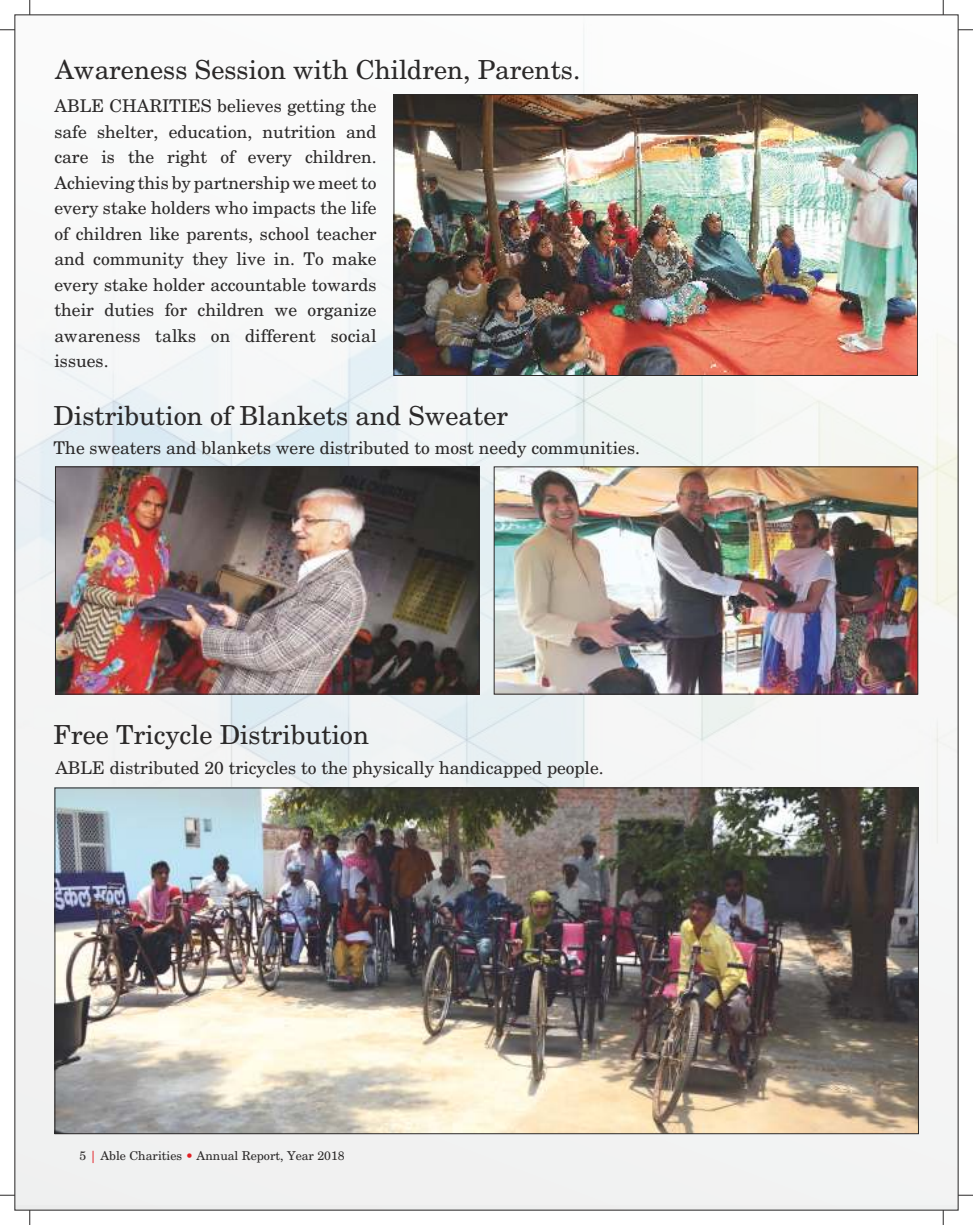
<style>
.page{position:relative;width:973px;height:1225px;background:#fff}
.page>*{position:absolute;margin:0;border:0;box-sizing:border-box;transform-origin:0 0}
.t1{font:26.25px "New Century Schlbk";color:#2b2929}
.t2{font:17.5px/25.6px "New Century Schlbk";color:#2b2929;text-align:justify}
.t3{font:12.25px "New Century Schlbk";color:#2b2929}
.s1{color:#e31f24}
</style>
<div class="page">
<img style="left:16px;top:28px;width:941px;height:1177px">
<svg style="left:958px;top:29px;width:15px;height:1px"></svg>
<svg style="left:943px;top:0;width:1px;height:15px"></svg>
<svg style="left:29px;top:0;width:1px;height:15px"></svg>
<svg style="left:0;top:29px;width:15px;height:1px"></svg>
<svg style="left:0;top:1195px;width:15px;height:1px"></svg>
<svg style="left:958px;top:1195px;width:15px;height:1px"></svg>
<svg style="left:29px;top:1210px;width:1px;height:15px"></svg>
<svg style="left:943px;top:1210px;width:1px;height:15px"></svg>
<img style="left:395px;top:96px;width:521px;height:278px">
<div style="left:393px;top:94px;width:525px;height:282px;border:1px solid #2b2929"></div>
<img style="left:57px;top:468px;width:421px;height:225px">
<div style="left:55px;top:466px;width:425px;height:229px;border:1px solid #2b2929"></div>
<img style="left:496px;top:468px;width:420px;height:225px">
<div style="left:494px;top:466px;width:424px;height:229px;border:1px solid #2b2929"></div>
<img style="left:56px;top:789px;width:861px;height:343px">
<h1 class="t1" style="left:55px;top:60px;width:527px">Awareness Session with Children, Parents.</h1>
<p class="t2" style="left:54px;top:95px;width:324px">ABLE CHARITIES believes getting the safe shelter, education, nutrition and care is the right of every children.<br>Achieving this by partnership we meet to every stake holders who impacts the life of children like parents, school teacher and community they live in. To make every stake holder accountable towards their duties for children we organize awareness talks on different social issues.</p>
<h1 class="t1" style="left:54px;top:406px;width:456px">Distribution of Blankets and Sweater</h1>
<p class="t2" style="left:54px;top:437px;width:588px">The sweaters and blankets were distributed to most needy communities.</p>
<h1 class="t1" style="left:54px;top:724px;width:317px">Free Tricycle Distribution</h1>
<p class="t2" style="left:55px;top:756px;width:550px">ABLE distributed 20 tricycles to the physically handicapped people.</p>
<p class="t3" style="left:79px;top:1151px;width:267px">5 <span class="s1">|</span> Able Charities <span class="s1">•</span> Annual Report, Year 2018</p>
</div>
